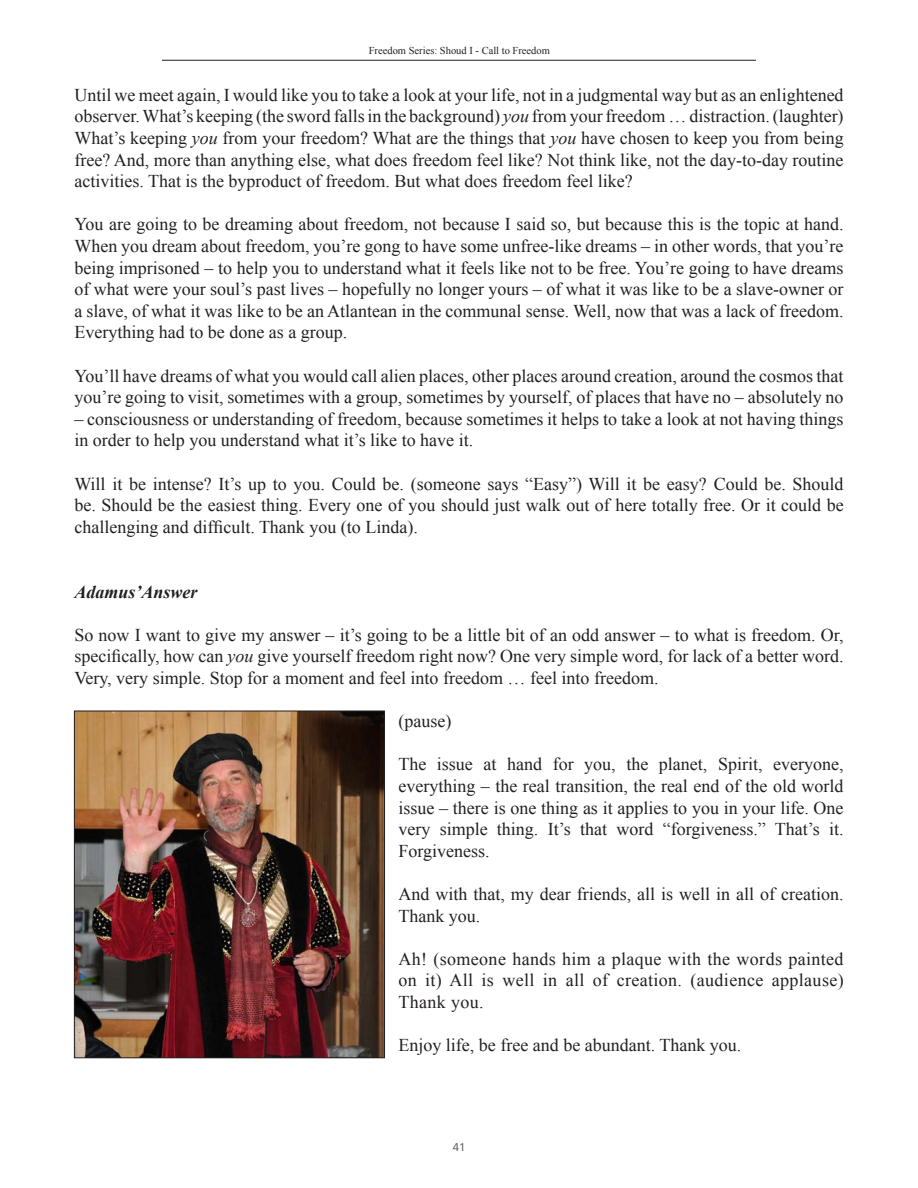
<style>
.page{position:relative;width:918px;height:1188px;background:#fff}
.page>*{position:absolute;margin:0;border:0;box-sizing:border-box;transform-origin:0 0}
.t1{font:18px/21.6px "Times New Roman";color:#231f20;text-align:justify}
.t2{font:italic 700 18px "Times New Roman";color:#231f20}
.t3{font:11.25px "Frutiger";color:#6c6d70}
.t4{font:10.5px "Times New Roman";color:#231f20}
.s1{font-style:italic}
</style>
<div class="page">
<hr style="left:162px;top:60px;width:594px;height:1px;background:#231f20">
<img style="left:76px;top:713px;width:307px;height:343px">
<div style="left:74px;top:711px;width:311px;height:347px;border:1px solid #231f20"></div>
<p class="t4" style="left:369px;top:43px;width:183px">Freedom Series: Shoud I - Call to Freedom</p>
<p class="t1" style="left:74px;top:84px;width:771px">Until we meet again, I would like you to take a look at your life, not in a judgmental way but as an enlightened observer. What’s keeping (the sword falls in the background) <span class="s1">you</span> from your freedom … distraction. (laughter)<br>What’s keeping <span class="s1">you</span> from your freedom? What are the things that <span class="s1">you</span> have chosen to keep you from being free? And, more than anything else, what does freedom feel like? Not think like, not the day-to-day routine activities. That is the byproduct of freedom. But what does freedom feel like?</p>
<p class="t1" style="left:74px;top:213px;width:771px">You are going to be dreaming about freedom, not because I said so, but because this is the topic at hand.<br>When you dream about freedom, you’re gong to have some unfree-like dreams – in other words, that you’re being imprisoned – to help you to understand what it feels like not to be free. You’re going to have dreams of what were your soul’s past lives – hopefully no longer yours – of what it was like to be a slave-owner or a slave, of what it was like to be an Atlantean in the communal sense. Well, now that was a lack of freedom.<br>Everything had to be done as a group.</p>
<p class="t1" style="left:74px;top:364px;width:771px">You’ll have dreams of what you would call alien places, other places around creation, around the cosmos that you’re going to visit, sometimes with a group, sometimes by yourself, of places that have no – absolutely no</p>
<p class="t1" style="left:74px;top:408px;width:771px">– consciousness or understanding of freedom, because sometimes it helps to take a look at not having things in order to help you understand what it’s like to have it.</p>
<p class="t1" style="left:74px;top:472px;width:771px">Will it be intense? It’s up to you. Could be. (someone says “Easy”) Will it be easy? Could be. Should be. Should be the easiest thing. Every one of you should just walk out of here totally free. Or it could be challenging and difficult. Thank you (to Linda).</p>
<p class="t2" style="left:74px;top:579px;width:125px">Adamus’Answer</p>
<p class="t1" style="left:74px;top:624px;width:771px">So now I want to give my answer – it’s going to be a little bit of an odd answer – to what is freedom. Or, specifically, how can <span class="s1">you</span> give yourself freedom right now? One very simple word, for lack of a better word.<br>Very, very simple. Stop for a moment and feel into freedom … feel into freedom.</p>
<p class="t1" style="left:398px;top:710px;width:54px">(pause)</p>
<p class="t1" style="left:398px;top:753px;width:447px">The issue at hand for you, the planet, Spirit, everyone, everything – the real transition, the real end of the old world issue – there is one thing as it applies to you in your life. One very simple thing. It’s that word “forgiveness.” That’s it.<br>Forgiveness.</p>
<p class="t1" style="left:398px;top:883px;width:447px">And with that, my dear friends, all is well in all of creation.<br>Thank you.</p>
<p class="t1" style="left:398px;top:948px;width:447px">Ah! (someone hands him a plaque with the words painted on it) All is well in all of creation. (audience applause)<br>Thank you.</p>
<p class="t1" style="left:398px;top:1034px;width:345px">Enjoy life, be free and be abundant. Thank you.</p>
<p class="t3" style="left:453px;top:1141px;width:14px">41</p>
</div>
